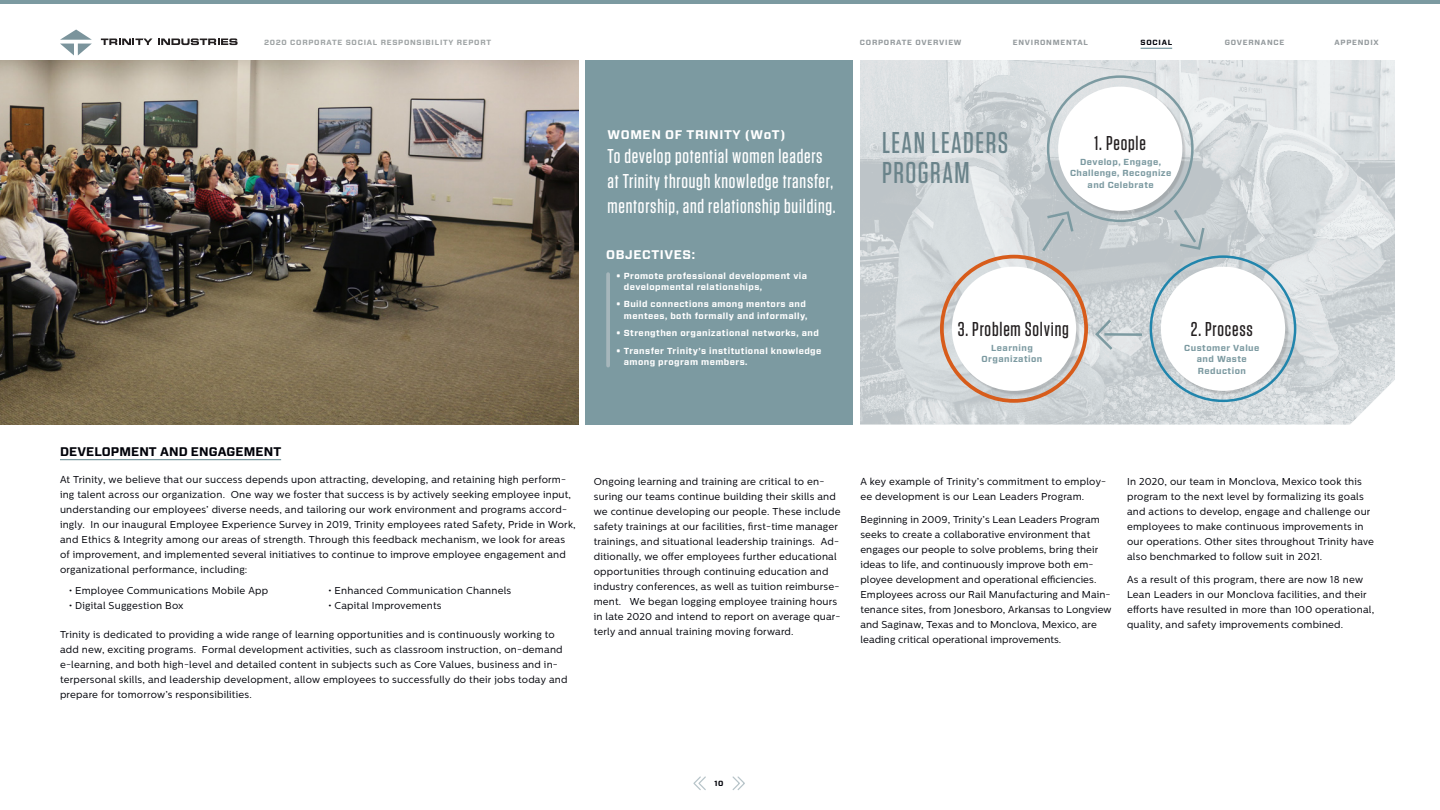
<style>
.page{position:relative;width:1440px;height:810px;background:#fff}
.page>*{position:absolute;margin:0;border:0;box-sizing:border-box;transform-origin:0 0}
.t1{font:500 30px/30px "Tungsten";letter-spacing:.05em;color:#6a838a}
.t2{font:500 20px/25px "Tungsten";letter-spacing:.04em;color:#fff}
.t3{font:500 20px "Tungsten";letter-spacing:.04em;color:#231f20}
.t4{font:700 12.5px "Forza";letter-spacing:.05em;color:#fff}
.t5{font:700 12.5px "Forza";letter-spacing:.01em;color:#010209}
.t6{font:10px/15px "Centrale Sans";letter-spacing:.02em;color:#010209}
.t7{font:700 8.75px/11.2px "Forza";letter-spacing:.05em;color:#fff}
.t8{font:700 8.75px/11.2px "Forza";letter-spacing:.05em;color:#7c9aa1;text-align:center}
.t9{font:700 7.5px "Forza";letter-spacing:.1em;color:#949a9d}
.t10{font:700 7.5px "Forza";letter-spacing:.1em;color:#9ea3a4}
.t11{font:700 7.5px "Forza";letter-spacing:.1em;color:#010209}
</style>
<div class="page">
<div style="left:585px;top:60px;width:268px;height:365px;background:#7c9aa1"></div>
<hr style="left:0;top:0;width:1440px;height:4px;background:#7c9aa1">
<hr style="left:60px;top:459px;width:221px;height:1px;background:#7c9aa1">
<hr style="left:606px;top:274px;width:4px;height:92px;background:#a6b6bb">
<img style="left:860px;top:60px;width:535px;height:365px">
<div style="left:940px;top:255px;width:148px;height:148px;border:4px solid #d75c1b;border-radius:50%"></div>
<div style="left:1162px;top:268px;width:127px;height:127px;background:#231f20;opacity:.15"></div>
<div style="left:1161px;top:267px;width:124px;height:124px;background:#fff;border-radius:50%"></div>
<div style="left:953px;top:268px;width:127px;height:127px;background:#231f20;opacity:.15"></div>
<div style="left:952px;top:267px;width:124px;height:124px;background:#fff;border-radius:50%"></div>
<div style="left:1060px;top:88px;width:126px;height:127px;background:#231f20;opacity:.15"></div>
<div style="left:1058px;top:87px;width:124px;height:124px;background:#fff;border-radius:50%"></div>
<svg style="left:1040px;top:210px;width:35px;height:44px;background:#b5bfc3"></svg>
<svg style="left:1171px;top:207px;width:35px;height:44px;background:#bdc6ca"></svg>
<svg style="left:1093px;top:317px;width:22px;height:35px"></svg>
<hr style="left:1104px;top:333px;width:38px;height:3px;background:#7c9aa1">
<img style="left:0;top:60px;width:579px;height:365px">
<svg style="left:732px;top:776px;width:13px;height:14px"></svg>
<svg style="left:693px;top:776px;width:13px;height:14px"></svg>
<svg style="left:60px;top:30px;width:32px;height:26px"></svg>
<svg style="left:101px;top:39px;width:51px;height:6px"></svg>
<svg style="left:158px;top:38px;width:80px;height:7px"></svg>
<hr style="left:1141px;top:48px;width:31px;height:1px;background:#7c9aa1">
<p class="t10" style="left:264px;top:37px;width:229px">2020 CORPORATE SOCIAL RESPONSIBILITY REPORT</p>
<p class="t9" style="left:860px;top:38px;width:103px">CORPORATE OVERVIEW</p>
<p class="t9" style="left:1013px;top:38px;width:77px">ENVIRONMENTAL</p>
<p class="t11" style="left:1141px;top:38px;width:33px">SOCIAL</p>
<p class="t9" style="left:1225px;top:38px;width:61px">GOVERNANCE</p>
<p class="t9" style="left:1335px;top:38px;width:46px">APPENDIX</p>
<p class="t4" style="left:608px;top:126px;width:179px">WOMEN OF TRINITY (WoT)</p>
<p class="t2" style="left:608px;top:144px;width:230px">To develop potential women leaders at Trinity through knowledge transfer, mentorship, and relationship building.</p>
<p class="t4" style="left:606px;top:246px;width:90px">OBJECTIVES:</p>
<p class="t7" style="left:624px;top:270px;width:185px;text-indent:-8px">• Promote professional development via developmental relationships,</p>
<p class="t7" style="left:616px;top:299px;width:193px;text-align:right">• Build connections among mentors and mentees, both formally and informally,</p>
<p class="t7" style="left:616px;top:328px;width:204px">• Strengthen organizational networks, and</p>
<p class="t7" style="left:624px;top:345px;width:199px;text-indent:-8px">• Transfer Trinity’s institutional knowledge among program members.</p>
<p class="t1" style="left:882px;top:128px;width:128px">LEAN LEADERS<br>PROGRAM</p>
<p class="t3" style="left:1095px;top:133px;width:53px">1. People</p>
<p class="t8" style="left:1070px;top:156px;width:103px">Develop, Engage,<br>Challenge, Recognize and Celebrate</p>
<p class="t3" style="left:958px;top:319px;width:113px">3. Problem Solving</p>
<p class="t3" style="left:1191px;top:319px;width:64px">2. Process</p>
<p class="t8" style="left:982px;top:343px;width:62px">Learning<br>Organization</p>
<p class="t8" style="left:1184px;top:343px;width:77px">Customer Value and Waste<br>Reduction</p>
<p class="t5" style="left:60px;top:444px;width:223px">DEVELOPMENT AND ENGAGEMENT</p>
<p class="t6" style="left:60px;top:472px;width:517px">At Trinity, we believe that our success depends upon attracting, developing, and retaining high perform&shy;ing talent across our organization. One way we foster that success is by actively seeking employee input, understanding our employees’ diverse needs, and tailoring our work environment and programs accord&shy;ingly. In our inaugural Employee Experience Survey in 2019, Trinity employees rated Safety, Pride in Work, and Ethics &amp; Integrity among our areas of strength. Through this feedback mechanism, we look for areas of improvement, and implemented several initiatives to continue to improve employee engagement and organizational performance, including:</p>
<p class="t6" style="left:69px;top:583px;width:201px">• Employee Communications Mobile App</p>
<p class="t6" style="left:69px;top:598px;width:116px">• Digital Suggestion Box</p>
<p class="t6" style="left:328px;top:583px;width:184px">• Enhanced Communication Channels</p>
<p class="t6" style="left:328px;top:598px;width:115px">• Capital Improvements</p>
<p class="t6" style="left:60px;top:627px;width:509px">Trinity is dedicated to providing a wide range of learning opportunities and is continuously working to add new, exciting programs. Formal development activities, such as classroom instruction, on-demand e-learning, and both high-level and detailed content in subjects such as Core Values, business and in&shy;terpersonal skills, and leadership development, allow employees to successfully do their jobs today and prepare for tomorrow’s responsibilities.</p>
<p class="t6" style="left:594px;top:474px;width:248px">Ongoing learning and training are critical to en&shy;suring our teams continue building their skills and we continue developing our people. These include safety trainings at our facilities, first-time manager trainings, and situational leadership trainings. Ad&shy;ditionally, we offer employees further educational opportunities through continuing education and industry conferences, as well as tuition reimburse&shy;ment. We began logging employee training hours in late 2020 and intend to report on average quar&shy;terly and annual training moving forward.</p>
<p class="t6" style="left:860px;top:474px;width:247px">A key example of Trinity’s commitment to employ&shy;ee development is our Lean Leaders Program.</p>
<p class="t6" style="left:860px;top:511px;width:253px">Beginning in 2009, Trinity’s Lean Leaders Program seeks to create a collaborative environment that engages our people to solve problems, bring their ideas to life, and continuously improve both em&shy;ployee development and operational efficiencies.<br>Employees across our Rail Manufacturing and Main&shy;tenance sites, from Jonesboro, Arkansas to Longview and Saginaw, Texas and to Monclova, Mexico, are leading critical operational improvements.</p>
<p class="t6" style="left:1127px;top:474px;width:248px">In 2020, our team in Monclova, Mexico took this program to the next level by formalizing its goals and actions to develop, engage and challenge our employees to make continuous improvements in our operations. Other sites throughout Trinity have also benchmarked to follow suit in 2021.</p>
<p class="t6" style="left:1127px;top:571px;width:249px">As a result of this program, there are now 18 new Lean Leaders in our Monclova facilities, and their efforts have resulted in more than 100 operational, quality, and safety improvements combined.</p>
<p class="t11" style="left:714px;top:778px;width:11px">10</p>
</div>
